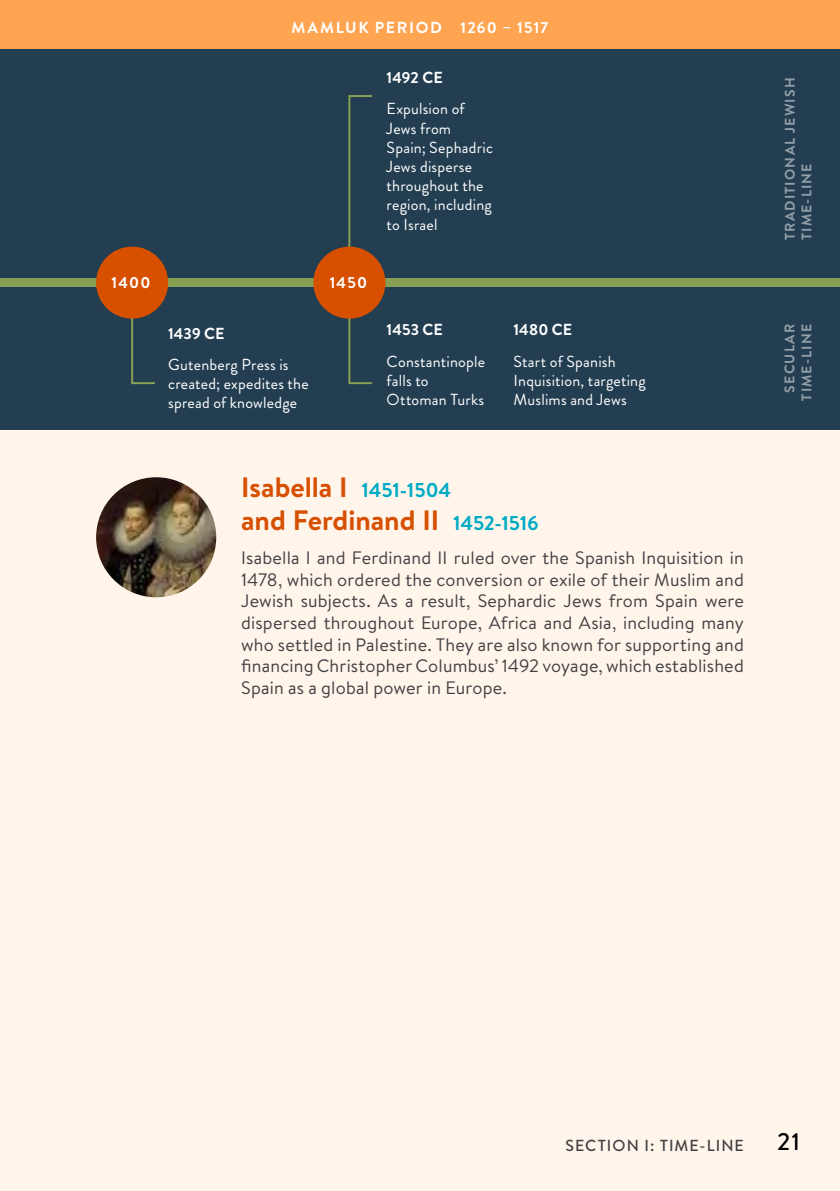
<style>
.page{position:relative;width:840px;height:1191px;background:#fff}
.page>*{position:absolute;margin:0;border:0;box-sizing:border-box;transform-origin:0 0}
.t1{font:700 28px/33.6px "Brandon Text";color:#d65000}
.t2{font:500 24px "Brandon Text";color:#000}
.t3{font:18px/21.6px "Brandon Text";letter-spacing:.01em;color:#414042;text-align:justify}
.t4{font:16px/19.2px "Brandon Grotesque";letter-spacing:.015em;color:#fff}
.t5{font:700 16px "Brandon Grotesque";letter-spacing:.07em;color:#fff}
.t6{font:700 16px "Brandon Grotesque";letter-spacing:.095em;color:#fff}
.t7{font:500 16px "Brandon Text";letter-spacing:.065em;color:#414042}
.t8{font:700 14px/16.8px "Brandon Grotesque";letter-spacing:.08em;color:#919fa8;text-align:center}
.s1{font-size:20px;color:#00abc5}
</style>
<div class="page">
<div style="left:0;top:0;width:839px;height:1191px;background:#fff5eb"></div>
<div style="left:0;top:0;width:839px;height:429px;background:#233e51"></div>
<div style="left:0;top:279px;width:839px;height:8px;background:#88a054"></div>
<img style="left:96px;top:477px;width:120px;height:120px;border-radius:60px">
<svg style="left:347px;top:95px;width:26px;height:290px"></svg>
<svg style="left:131px;top:310px;width:25px;height:75px"></svg>
<div style="left:313px;top:247px;width:72px;height:72px;background:#d65000;border-radius:50%"></div>
<div style="left:96px;top:247px;width:72px;height:72px;background:#d65000;border-radius:50%"></div>
<div style="left:0;top:0;width:839px;height:48px;background:#ffa552"></div>
<p class="t6" style="left:291px;top:16px;width:258px">MAMLUK PERIOD 1260 – 1517</p>
<p class="t5" style="left:112px;top:271px;width:40px">1400</p>
<p class="t5" style="left:329px;top:271px;width:39px">1450</p>
<p class="t5" style="left:168px;top:322px;width:58px">1439 CE</p>
<p class="t4" style="left:168px;top:355px;width:142px">Gutenberg Press is created; expedites the spread of knowledge</p>
<p class="t5" style="left:386px;top:67px;width:58px">1492 CE</p>
<p class="t4" style="left:386px;top:100px;width:108px">Expulsion of<br>Jews from<br>Spain; Sephadric<br>Jews disperse throughout the region, including to Israel</p>
<p class="t5" style="left:386px;top:319px;width:58px">1453 CE</p>
<p class="t4" style="left:386px;top:352px;width:100px">Constantinople falls to<br>Ottoman Turks</p>
<p class="t5" style="left:513px;top:319px;width:60px">1480 CE</p>
<p class="t4" style="left:513px;top:352px;width:134px">Start of Spanish<br>Inquisition, targeting<br>Muslims and Jews</p>
<h1 class="t1" style="left:241px;top:470px;width:299px">Isabella I <span class="s1">1451-1504<br></span>and Ferdinand II <span class="s1">1452-1516</span></h1>
<p class="t3" style="left:241px;top:546px;width:504px">Isabella I and Ferdinand II ruled over the Spanish I nquisition in 1478, which ordered the conversion or exile of their Muslim and Jewish subjects. As a result, Sephardic Jews from Spain were dispersed throughout Europe, Africa and Asia, including many who settled in Palestine. They are also known for supporting and financing Christopher Columbus’ 1492 voyage, which established Spain as a global power in Europe.</p>
<p class="t8" style="left:781px;top:240px;width:164px;text-align:left;rotate:-90deg">TRADITIONAL JEWISH<br>TIME-LINE</p>
<p class="t8" style="left:781px;top:400px;width:78px;rotate:-90deg">SECULAR<br>TIME-LINE</p>
<p class="t7" style="left:565px;top:1134px;width:180px">SECTION I: TIME-LINE</p>
<h2 class="t2" style="left:776px;top:1124px;width:24px">21</h2>
</div>
